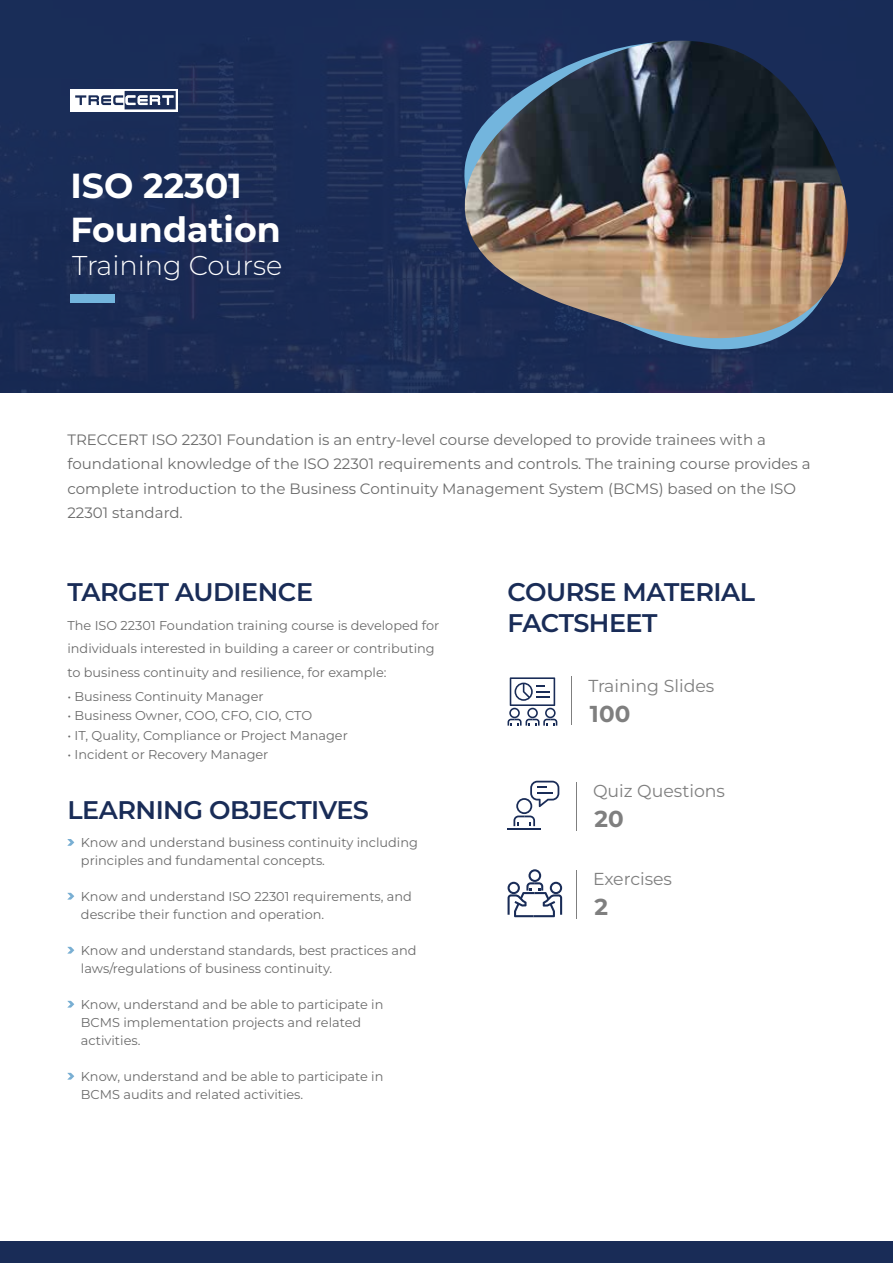
<style>
.page{position:relative;width:893px;height:1263px;background:#fff}
.page>*{position:absolute;margin:0;border:0;box-sizing:border-box;transform-origin:0 0}
.t1{font:700 34.8px/43.3px "Montserrat";color:#fff}
.t2{font:300 27.15px "Montserrat";color:#fff}
.t3{font:600 25.5px/31px "Montserrat";letter-spacing:-.02em;color:#192c57}
.t4{font:700 23.1px "Montserrat";color:#7f7f7f}
.t5{font:17.25px "Montserrat";color:#7f7f7f}
.t6{font:15px/24.6px "Montserrat";color:#6b6b6b}
.t7{font:12.9px/18px "Montserrat";color:#6b6b6b}
</style>
<div class="page">
<div style="left:0;top:0;width:893px;height:392px;background:#192c57"></div>
<svg style="left:70px;top:89px;width:108px;height:22px"></svg>
<svg style="left:75px;top:91px;width:101px;height:18px"></svg>
<div style="left:71px;top:294px;width:44px;height:9px;background:#73b5dd"></div>
<svg style="left:471px;top:40px;width:361px;height:315px"></svg>
<img style="left:462px;top:41px;width:392px;height:299px">
<div style="left:0;top:1241px;width:893px;height:22px;background:#192c57"></div>
<svg style="left:67px;top:839px;width:7px;height:7px"></svg>
<svg style="left:67px;top:893px;width:7px;height:7px"></svg>
<svg style="left:67px;top:947px;width:7px;height:7px"></svg>
<svg style="left:67px;top:1001px;width:7px;height:7px"></svg>
<svg style="left:67px;top:1073px;width:7px;height:7px"></svg>
<svg style="left:508px;top:677px;width:49px;height:49px"></svg>
<hr style="left:571px;top:676px;width:1px;height:49px;background:#7f7f7f">
<svg style="left:513px;top:781px;width:46px;height:45px"></svg>
<hr style="left:508px;top:828px;width:33px;height:2px;background:#192c57">
<hr style="left:576px;top:782px;width:1px;height:48px;background:#7f7f7f">
<svg style="left:508px;top:869px;width:54px;height:48px"></svg>
<hr style="left:576px;top:870px;width:1px;height:48px;background:#7f7f7f">
<h1 class="t1" style="left:71px;top:164px;width:212px">ISO 22301<br>Foundation</h1>
<h2 class="t2" style="left:72px;top:247px;width:212px">Training Course</h2>
<p class="t6" style="left:67px;top:427px;width:745px">TRECCERT ISO 22301 Foundation is an entry-level course developed to provide trainees with a foundational knowledge of the ISO 22301 requirements and controls. The training course provides a complete introduction to the Business Continuity Management System (BCMS) based on the ISO 22301 standard.</p>
<h3 class="t3" style="left:67px;top:576px;width:247px">TARGET AUDIENCE</h3>
<p class="t7" style="left:67px;top:613px;width:373px;line-height:23.7px">The ISO 22301 Foundation training course is developed for individuals interested in building a career or contributing to business continuity and resilience, for example:</p>
<p class="t7" style="left:67px;top:687px;width:198px">• Business Continuity Manager</p>
<p class="t7" style="left:67px;top:706px;width:246px">• Business Owner, COO, CFO, CIO, CTO</p>
<p class="t7" style="left:67px;top:726px;width:282px">• IT, Quality, Compliance or Project Manager</p>
<p class="t7" style="left:67px;top:745px;width:202px">• Incident or Recovery Manager</p>
<h3 class="t3" style="left:67px;top:794px;width:303px">LEARNING OBJECTIVES</h3>
<p class="t7" style="left:81px;top:833px;width:338px">Know and understand business continuity including principles and fundamental concepts.</p>
<p class="t7" style="left:81px;top:887px;width:332px">Know and understand ISO 22301 requirements, and describe their function and operation.</p>
<p class="t7" style="left:81px;top:941px;width:337px">Know and understand standards, best practices and laws/regulations of business continuity.</p>
<p class="t7" style="left:81px;top:995px;width:304px">Know, understand and be able to participate in<br>BCMS implementation projects and related activities.</p>
<p class="t7" style="left:81px;top:1067px;width:304px">Know, understand and be able to participate in<br>BCMS audits and related activities.</p>
<h3 class="t3" style="left:508px;top:576px;width:249px">COURSE MATERIAL<br>FACTSHEET</h3>
<h3 class="t5" style="left:588px;top:674px;width:127px">Training Slides</h3>
<h3 class="t4" style="left:590px;top:698px;width:42px">100</h3>
<h3 class="t5" style="left:593px;top:779px;width:134px">Quiz Questions</h3>
<h3 class="t4" style="left:594px;top:803px;width:31px">20</h3>
<h3 class="t5" style="left:593px;top:867px;width:81px">Exercises</h3>
<h3 class="t4" style="left:594px;top:891px;width:15px">2</h3>
</div>
